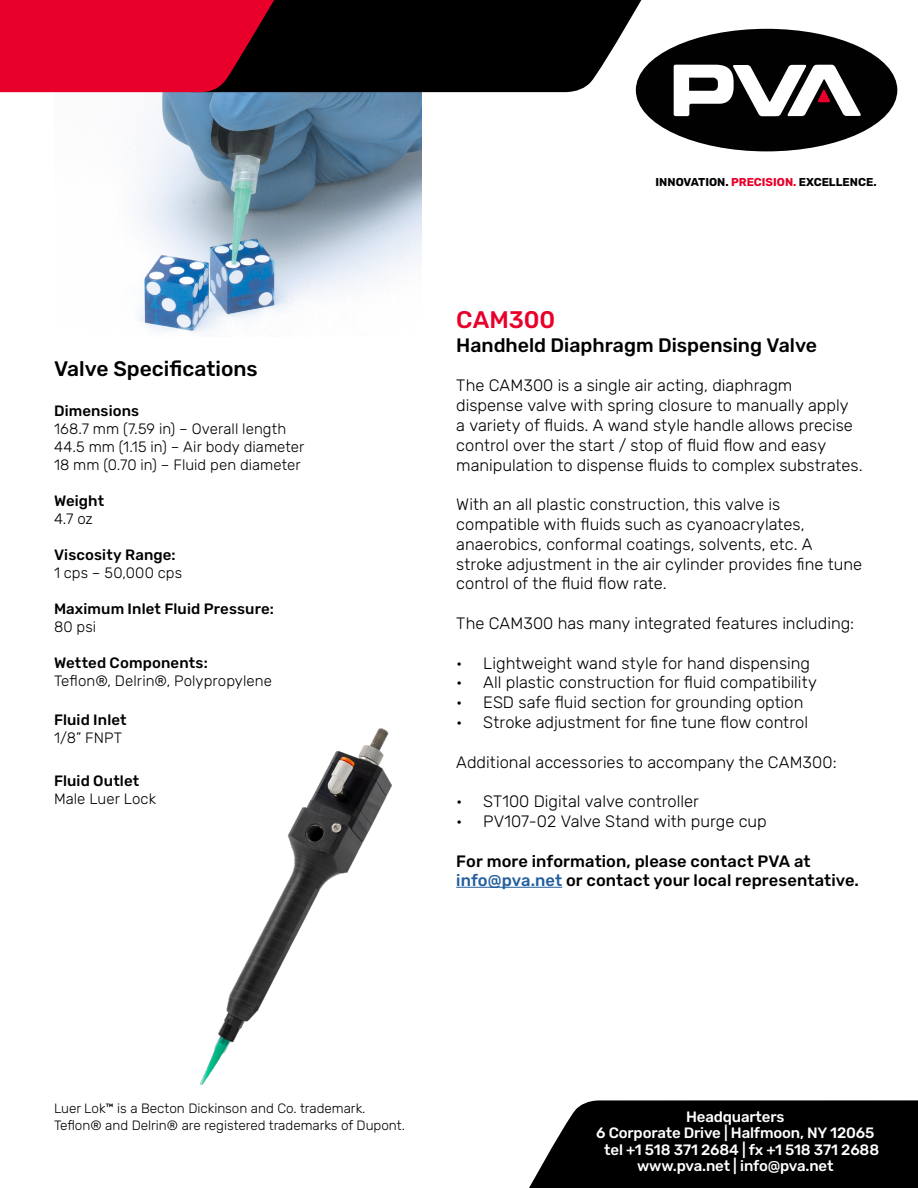
<style>
.page{position:relative;width:918px;height:1188px;background:#fff}
.page>*{position:absolute;margin:0;border:0;box-sizing:border-box;transform-origin:0 0}
.t1{font:500 24px "Rubik";color:#e8002a}
.t2{font:500 21px "Rubik";color:#000}
.t3{font:500 19.5px "Rubik";color:#000}
.t4{font:300 16.5px/19.8px "Rubik";color:#000}
.t5{font:500 16.5px/19.8px "Rubik";letter-spacing:.005em;color:#000}
.t6{font:300 15px/18px "Rubik";letter-spacing:.005em;color:#000}
.t7{font:500 15px/16.5px "Rubik";letter-spacing:-.01em;color:#fff;text-align:center}
.t8{font:500 15px "Rubik";letter-spacing:.01em;color:#000}
.t9{font:300 13.5px/16.2px "Rubik";color:#000}
.t10{font:700 11.4px "Rubik";color:#010101}
.s1{color:#e8002a}
.s2{color:#215e9e}
</style>
<div class="page">
<hr style="left:456px;top:887px;width:106px;height:1px;background:#215e9e">
<img style="left:82px;top:93px;width:339px;height:240px">
<svg style="left:529px;top:1100px;width:389px;height:88px;background:#121212"></svg>
<div style="left:637px;top:30px;width:259px;height:120px;background:#010101;border-radius:50%"></div>
<svg style="left:674px;top:65px;width:187px;height:51px"></svg>
<svg style="left:0;top:0;width:656px;height:93px;background:#661020"></svg>
<img style="left:200px;top:728px;width:192px;height:357px">
<p class="t2" style="left:54px;top:357px;width:205px">Valve Specifications</p>
<p class="t8" style="left:54px;top:402px;width:87px">Dimensions</p>
<p class="t6" style="left:54px;top:420px;width:252px">168.7 mm (7.59 in) – Overall length<br>44.5 mm (1.15 in) – Air body diameter<br>18 mm (0.70 in) – Fluid pen diameter</p>
<p class="t8" style="left:54px;top:492px;width:52px">Weight</p>
<p class="t6" style="left:54px;top:510px;width:40px">4.7 oz</p>
<p class="t8" style="left:54px;top:546px;width:123px">Viscosity Range:</p>
<p class="t6" style="left:54px;top:564px;width:130px">1 cps – 50,000 cps</p>
<p class="t8" style="left:54px;top:600px;width:221px">Maximum Inlet Fluid Pressure:</p>
<p class="t6" style="left:54px;top:618px;width:44px">80 psi</p>
<p class="t8" style="left:54px;top:654px;width:155px">Wetted Components:</p>
<p class="t6" style="left:54px;top:672px;width:219px">Teflon®, Delrin®, Polypropylene</p>
<p class="t8" style="left:54px;top:712px;width:74px">Fluid Inlet</p>
<p class="t6" style="left:54px;top:729px;width:70px">1/8” FNPT</p>
<p class="t8" style="left:54px;top:773px;width:87px">Fluid Outlet</p>
<p class="t6" style="left:54px;top:791px;width:104px">Male Luer Lock</p>
<p class="t10" style="left:656px;top:176px;width:223px">INNOVATION. <span class="s1">PRECISION.</span> EXCELLENCE.</p>
<h1 class="t1" style="left:456px;top:307px;width:101px">CAM300</h1>
<p class="t3" style="left:456px;top:334px;width:362px">Handheld Diaphragm Dispensing Valve</p>
<p class="t4" style="left:456px;top:376px;width:408px">The CAM300 is a single air acting, diaphragm dispense valve with spring closure to manually apply<br>a variety of fluids. A wand style handle allows precise control over the start / stop of fluid flow and easy manipulation to dispense fluids to complex substrates.</p>
<p class="t4" style="left:456px;top:495px;width:407px">With an all plastic construction, this valve is compatible with fluids such as cyanoacrylates, anaerobics, conformal coatings, solvents, etc. A stroke adjustment in the air cylinder provides fine tune control of the fluid flow rate.</p>
<p class="t4" style="left:456px;top:614px;width:399px">The CAM300 has many integrated features including:</p>
<p class="t4" style="left:456px;top:653px;width:355px">• Lightweight wand style for hand dispensing</p>
<p class="t4" style="left:456px;top:673px;width:362px">• All plastic construction for fluid compatibility</p>
<p class="t4" style="left:456px;top:693px;width:349px">• ESD safe fluid section for grounding option</p>
<p class="t4" style="left:456px;top:713px;width:353px">• Stroke adjustment for fine tune flow control</p>
<p class="t4" style="left:456px;top:752px;width:382px">Additional accessories to accompany the CAM300:</p>
<p class="t4" style="left:456px;top:792px;width:244px">• ST100 Digital valve controller</p>
<p class="t4" style="left:456px;top:812px;width:312px">• PV107-02 Valve Stand with purge cup</p>
<p class="t5" style="left:456px;top:851px;width:404px">For more information, please contact PVA at <span class="s2">info@pva.net</span> or contact your local representative.</p>
<p class="t9" style="left:54px;top:1101px;width:352px">Luer Lok™ is a Becton Dickinson and Co. trademark.<br>Teflon® and Delrin® are registered trademarks of Dupont.</p>
<p class="t7" style="left:596px;top:1109px;width:285px">Headquarters<br>6 Corporate Drive | Halfmoon, NY 12065 tel +1 518 371 2684 | fx +1 518 371 2688 www.pva.net | info@pva.net</p>
</div>
